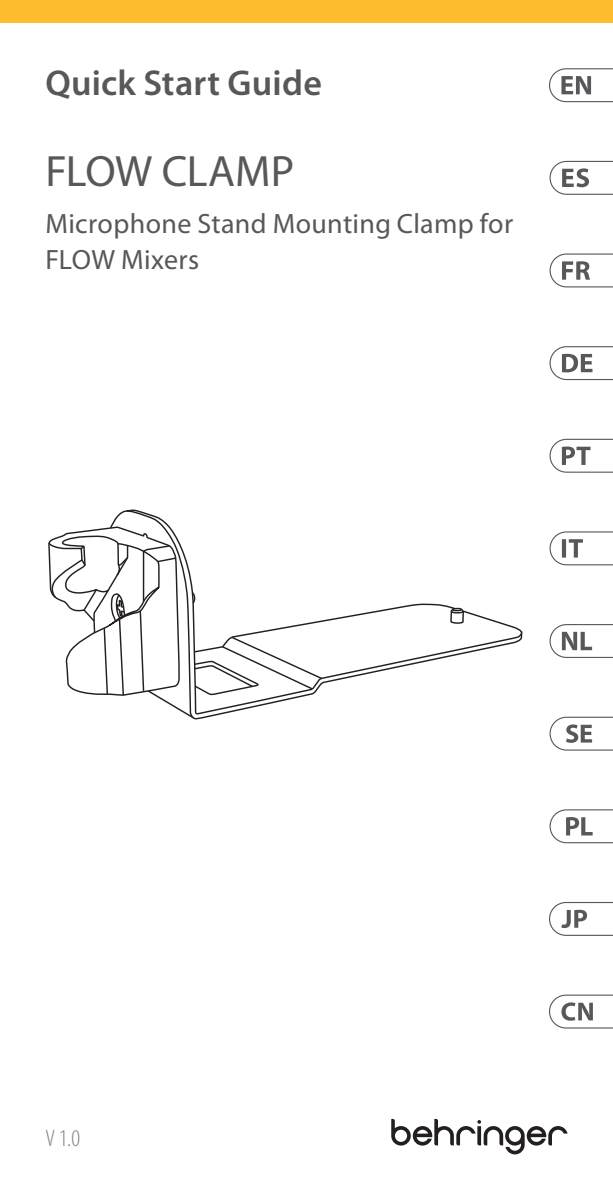
<style>
.page{position:relative;width:613px;height:1191px;background:#fff}
.page>*{position:absolute;margin:0;border:0;box-sizing:border-box;transform-origin:0 0}
.CVR_-_Series_Model{font:44px "Myriad Pro";letter-spacing:-.015em;color:#57585a}
.t1{font:600 36px "Myriad Pro";letter-spacing:.005em;color:#57585a}
.CVR_-_Subhead_SML{font:28px/36px "Myriad Pro";letter-spacing:.015em;color:#57585a}
.CVR_-_Item_Num{font:300 condensed 24px "Myriad Pro";color:#808285}
</style>
<div class="page">
<svg style="left:549px;top:68px;width:63px;height:35px"></svg>
<svg style="left:549px;top:160px;width:63px;height:35px"></svg>
<svg style="left:549px;top:253px;width:63px;height:35px"></svg>
<svg style="left:549px;top:346px;width:63px;height:35px"></svg>
<svg style="left:549px;top:438px;width:63px;height:35px"></svg>
<svg style="left:549px;top:531px;width:63px;height:35px"></svg>
<svg style="left:549px;top:809px;width:63px;height:35px"></svg>
<svg style="left:549px;top:716px;width:63px;height:35px"></svg>
<svg style="left:549px;top:624px;width:63px;height:34px"></svg>
<svg style="left:549px;top:902px;width:63px;height:34px"></svg>
<svg style="left:549px;top:994px;width:63px;height:35px"></svg>
<svg style="left:125px;top:509px;width:398px;height:145px"></svg>
<svg style="left:48px;top:525px;width:416px;height:195px"></svg>
<svg style="left:391px;top:1119px;width:176px;height:35px"></svg>
<div style="left:0;top:0;width:612px;height:23px;background:#fdbb2e"></div>
<p class="t1" style="left:45px;top:60px;width:278px">Quick Start Guide</p>
<p class="CVR_-_Series_Model" style="left:45px;top:144px;width:250px">FLOW CLAMP</p>
<p class="CVR_-_Subhead_SML" style="left:45px;top:205px;width:469px">Microphone Stand Mounting Clamp for<br>FLOW Mixers</p>
<p class="CVR_-_Item_Num" style="left:45px;top:1124px;width:36px">V 1.0</p>
</div>
